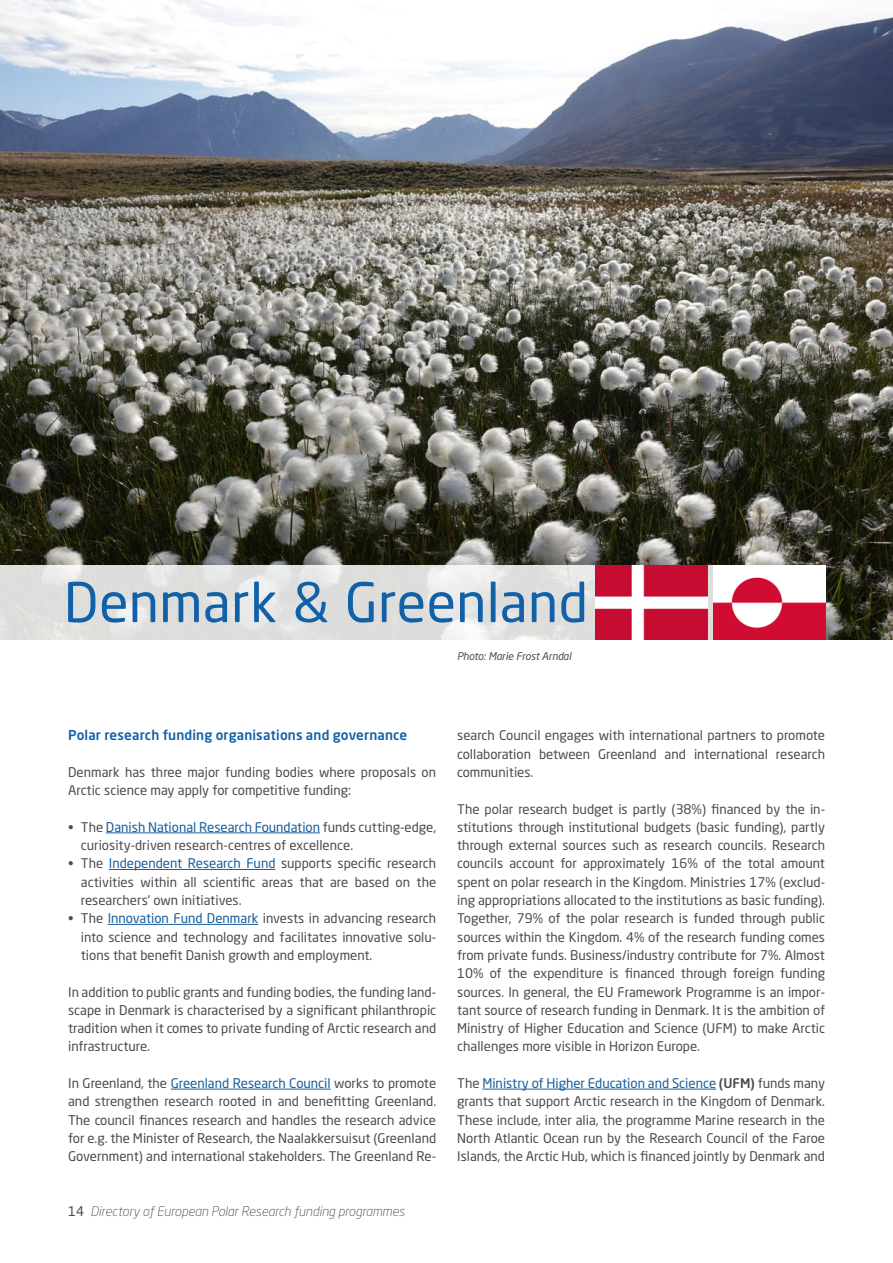
<style>
.page{position:relative;width:893px;height:1263px;background:#fff}
.page>*{position:absolute;margin:0;border:0;box-sizing:border-box;transform-origin:0 0}
.Head{font:54px "Neo Sans W1 G";letter-spacing:.005em;color:#1161a8}
.Subhead_2{font:500 13.5px "Neo Sans W1 G";letter-spacing:.01em;color:#1161a8}
.lauf{font:13.2px/18.3px "Neo Sans W1 G";color:#4b4c4d;text-align:justify}
.t1{font:italic 300 13.2px "Neo Sans W1 G";color:#4b4c4d}
.Photo_Credit{font:italic 10.5px "Neo Sans W1 G";letter-spacing:-.01em;color:#4b4c4d}
.s1{color:#175d9e}
.s2{font-weight:400;font-style:normal}
.s3{font-weight:500}
</style>
<div class="page">
<hr style="left:106px;top:832px;width:214px;height:1px;background:#175d9e">
<hr style="left:109px;top:869px;width:166px;height:1px;background:#175d9e">
<hr style="left:108px;top:924px;width:150px;height:1px;background:#175d9e">
<hr style="left:171px;top:1089px;width:160px;height:1px;background:#175d9e">
<hr style="left:482px;top:1089px;width:234px;height:1px;background:#175d9e">
<img style="left:0;top:0;width:893px;height:640px">
<svg style="left:0;top:565px;width:713px;height:75px;background:#e1e1e0"></svg>
<img style="left:595px;top:565px;width:112px;height:75px">
<img style="left:713px;top:565px;width:112px;height:75px">
<p class="Head" style="left:64px;top:569px;width:525px">Denmark &amp; Greenland</p>
<p class="Photo_Credit" style="left:457px;top:650px;width:116px">Photo: Marie Frost Arndal</p>
<p class="Subhead_2" style="left:68px;top:727px;width:341px">Polar research funding organisations and governance</p>
<p class="lauf" style="left:68px;top:763px;width:370px">Denmark has three major funding bodies where proposals on<br>Arctic science may apply for competitive funding:</p>
<p class="lauf" style="left:81px;top:818px;width:357px;text-indent:-13px">• The <span class="s1">Danish National Research Foundation</span> funds cutting-edge, curiosity-driven research-centres of excellence.</p>
<p class="lauf" style="left:81px;top:854px;width:357px;text-indent:-13px">• The <span class="s1">Independent Research Fund</span> supports specific research activities within all scientific areas that are based on the researchers' own initiatives.</p>
<p class="lauf" style="left:81px;top:909px;width:357px;text-indent:-13px">• The <span class="s1">Innovation Fund Denmark</span> invests in advancing research into science and technology and facilitates innovative solu&shy;tions that benefit Danish growth and employment.</p>
<p class="lauf" style="left:68px;top:982px;width:370px">In addition to public grants and funding bodies, the funding land&shy;scape in Denmark is characterised by a significant philanthropic tradition when it comes to private funding of Arctic research and infrastructure.</p>
<p class="lauf" style="left:68px;top:1074px;width:370px">In Greenland, the <span class="s1">Greenland Research Council</span> works to promote and strengthen research rooted in and benefitting Greenland.<br>The council finances research and handles the research advice for e.g. the Minister of Research, the Naalakkersuisut (Greenland Government) and international stakeholders. The Greenland Re-</p>
<p class="t1" style="left:68px;top:1203px;width:338px"><span class="s2">14</span> Directory of European Polar Research funding programmes</p>
<p class="lauf" style="left:457px;top:726px;width:369px">search Council engages with international partners to promote collaboration between Greenland and international research communities.</p>
<p class="lauf" style="left:457px;top:799px;width:369px">The polar research budget is partly (38%) financed by the in&shy;stitutions through institutional budgets (basic funding), partly through external sources such as research councils. Research councils account for approximately 16% of the total amount spent on polar research in the Kingdom. Ministries 17% (exclud&shy;ing appropriations allocated to the institutions as basic funding).<br>Together, 79% of the polar research is funded through public sources within the Kingdom. 4% of the research funding comes from private funds. Business/industry contribute for 7%. Almost 10% of the expenditure is financed through foreign funding sources. In general, the EU Framework Programme is an impor&shy;tant source of research funding in Denmark. It is the ambition of Ministry of Higher Education and Science (UFM) to make Arctic challenges more visible in Horizon Europe.</p>
<p class="lauf" style="left:457px;top:1074px;width:369px">The <span class="s1">Ministry of Higher Education and Science</span> <span class="s3">(UFM)</span> funds many grants that support Arctic research in the Kingdom of Denmark.<br>These include, inter alia, the programme Marine research in the North Atlantic Ocean run by the Research Council of the Faroe Islands, the Arctic Hub, which is financed jointly by Denmark and</p>
</div>
